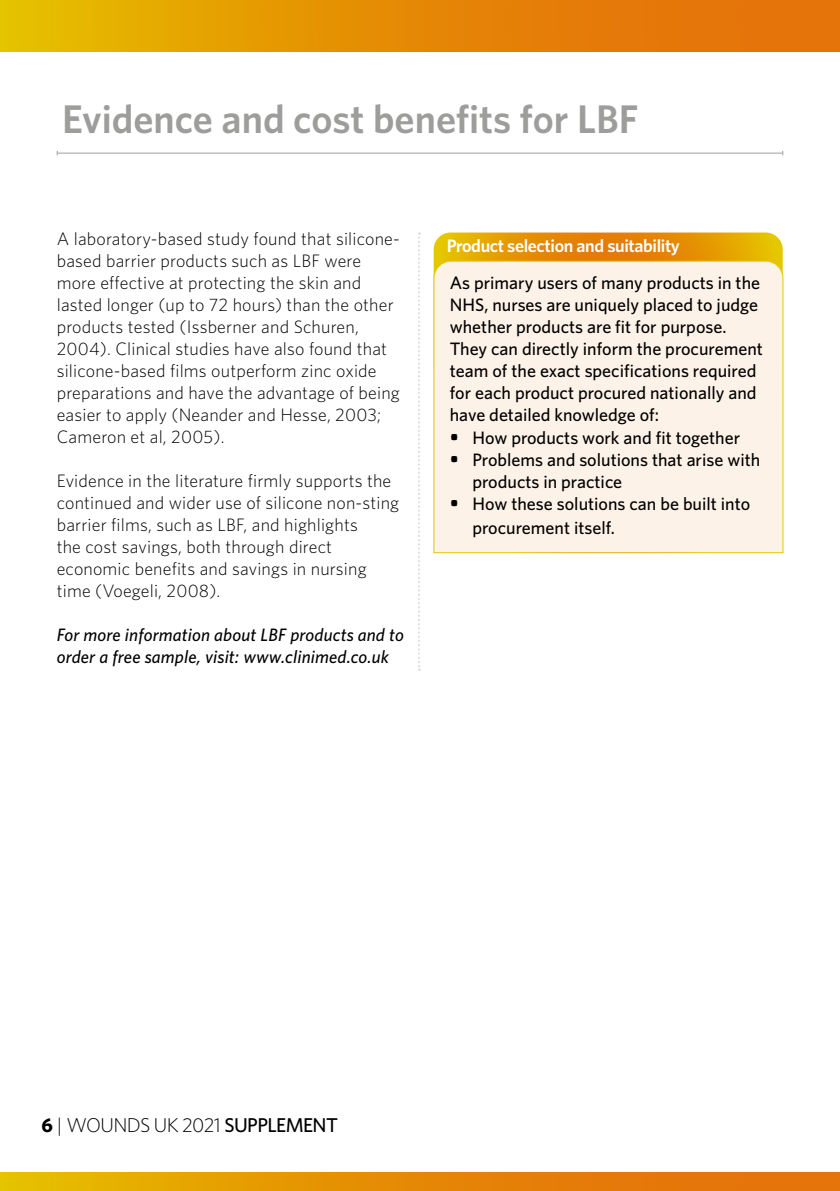
<style>
.page{position:relative;width:840px;height:1191px;background:#fff}
.page>*{position:absolute;margin:0;border:0;box-sizing:border-box;transform-origin:0 0}
.t1{font:600 40px "Whitney";color:#9d9d9c}
.t2{font:300 20px "Whitney";letter-spacing:-.03em;color:#000}
.t3{font:300 18px/22px "Whitney";letter-spacing:.01em;color:#000}
.t4{font:500 18px/22px "Whitney";color:#000}
.t5{font:italic 500 18px/22px "Whitney";letter-spacing:.01em;color:#000}
.t6{font:600 18px "Whitney";letter-spacing:-.02em;color:#fff}
.s1{font-weight:600;font-size:20px}
.s2{font-weight:700}
.s3{font-weight:500}
</style>
<div class="page">
<hr style="left:57px;top:153px;width:725px;height:1px;background:#9d9d9c">
<svg style="left:192px;top:51px;width:90px;height:1px"></svg>
<svg style="left:0;top:51px;width:75px;height:1px"></svg>
<svg style="left:296px;top:51px;width:91px;height:1px"></svg>
<svg style="left:85px;top:51px;width:90px;height:1px"></svg>
<div style="left:0;top:0;width:839px;height:51px;background:linear-gradient(to right,#e6b800,#e5660c)"></div>
<div style="left:0;top:1172px;width:839px;height:19px;background:linear-gradient(to right,#e6b800,#e5660c)"></div>
<svg style="left:433px;top:232px;width:349px;height:29px;background:#e69b0b"></svg>
<svg style="left:433px;top:261px;width:350px;height:292px;background:#fbf0dd"></svg>
<svg style="left:418px;top:232px;width:2px;height:438px"></svg>
<h1 class="t1" style="left:62px;top:94px;width:577px">Evidence and cost benefits for LBF</h1>
<p class="t3" style="left:57px;top:228px;width:344px">A laboratory-based study found that silicone&shy;based barrier products such as LBF were more effective at protecting the skin and lasted longer (up to 72 hours) than the other products tested (Issberner and Schuren, 2004). Clinical studies have also found that silicone-based films outperform zinc oxide preparations and have the advantage of being easier to apply (Neander and Hesse, 2003; Cameron et al, 2005).</p>
<p class="t3" style="left:57px;top:470px;width:344px">Evidence in the literature firmly supports the continued and wider use of silicone non-sting barrier films, such as LBF, and highlights<br>the cost savings, both through direct economic benefits and savings in nursing time (Voegeli, 2008).</p>
<p class="t5" style="left:57px;top:624px;width:348px">For more information about LBF products and to order a free sample, visit: www.clinimed.co.uk</p>
<p class="t6" style="left:446px;top:235px;width:234px">Product selection and suitability</p>
<p class="t4" style="left:449px;top:272px;width:314px">As primary users of many products in the NHS, nurses are uniquely placed to judge whether products are fit for purpose.<br>They can directly inform the procurement team of the exact specifications required for each product procured nationally and have detailed knowledge of:</p>
<p class="t4" style="left:449px;top:426px;width:292px"><span class="s1">•</span> How products work and fit together</p>
<p class="t4" style="left:472px;top:448px;width:289px;text-indent:-23px"><span class="s1">•</span> Problems and solutions that arise with products in practice</p>
<p class="t4" style="left:472px;top:491px;width:279px;line-height:24px;text-indent:-23px"><span class="s1">•</span> How these solutions can be built into procurement itself.</p>
<p class="t2" style="left:42px;top:1113px;width:298px"><span class="s2">6</span> | WOUNDS UK 2021 <span class="s3">SUPPLEMENT</span></p>
</div>
